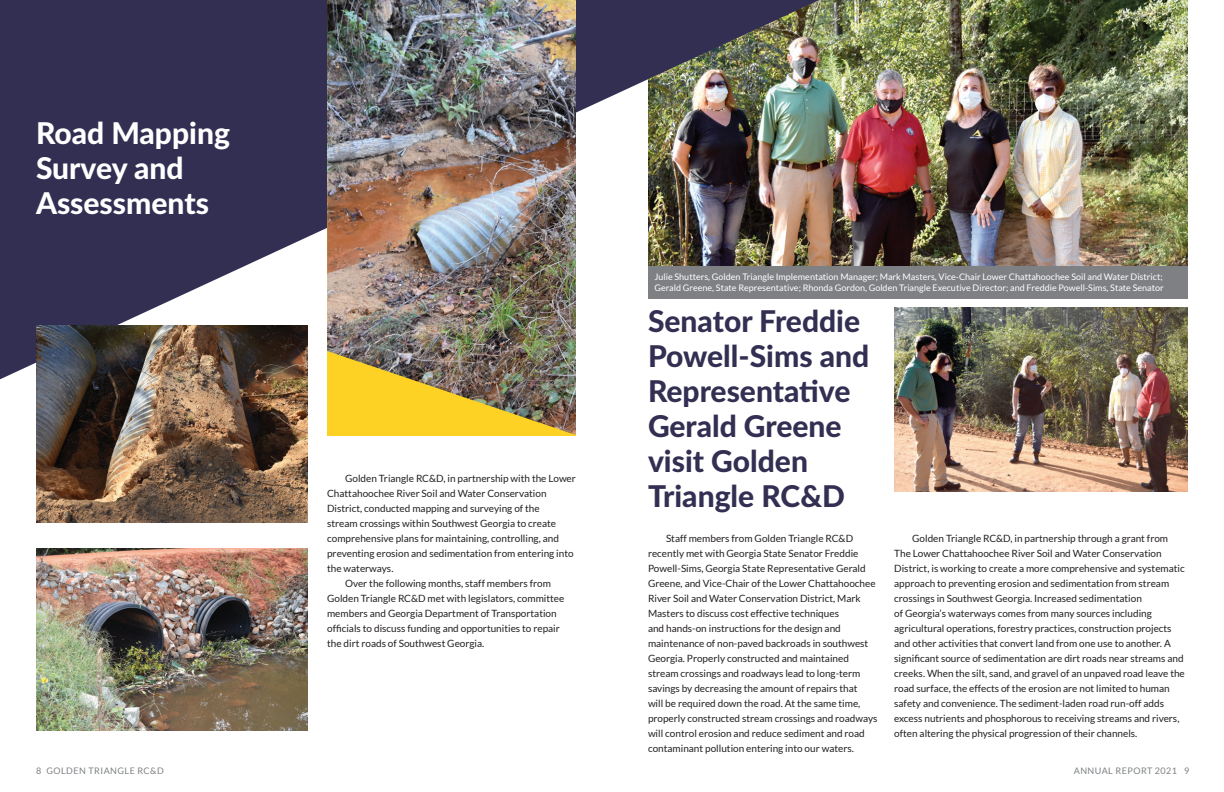
<style>
.page{position:relative;width:1224px;height:792px;background:#fff}
.page>*{position:absolute;margin:0;border:0;box-sizing:border-box;transform-origin:0 0}
.title_page{font:800 30px/35px "Lato";color:#322f52}
.title_page-2{font:800 30px "Lato";color:#fff}
.text_area__bold-b{font:10px/15px "Lato";color:#231f20}
.text_area__bold-b-2{font:9px/11px "Lato";color:#fff}
.t1{font:9px "Lato";letter-spacing:.05em;color:#7e8083}
</style>
<div class="page">
<img style="left:819px;top:0;width:369px;height:266px">
<img style="left:0;top:0;width:819px;height:379px">
<img style="left:327px;top:0;width:249px;height:435px">
<img style="left:37px;top:326px;width:270px;height:197px">
<img style="left:894px;top:308px;width:294px;height:184px">
<img style="left:36px;top:549px;width:272px;height:181px">
<div style="left:648px;top:266px;width:540px;height:33px;background:#7e8083"></div>
<p class="title_page-2" style="left:36px;top:111px;width:195px">Road Mapping</p>
<p class="title_page-2" style="left:36px;top:146px;width:149px">Survey and</p>
<p class="title_page-2" style="left:36px;top:181px;width:174px">Assessments</p>
<p class="text_area__bold-b" style="left:327px;top:471px;width:250px;text-indent:18px">Golden Triangle RC&amp;D, in partnership with the Lower Chattahoochee River Soil and Water Conservation District, conducted mapping and surveying of the<br>stream crossings within Southwest Georgia to create comprehensive plans for maintaining, controlling, and preventing erosion and sedimentation from entering into the waterways.</p>
<p class="text_area__bold-b" style="left:327px;top:576px;width:239px;text-indent:18px">Over the following months, staff members from Golden Triangle RC&amp;D met with legislators, committee members and Georgia Department of Transportation officials to discuss funding and opportunities to repair the dirt roads of Southwest Georgia.</p>
<p class="text_area__bold-b-2" style="left:654px;top:271px;width:511px">Julie Shutters, Golden Triangle Implementation Manager; Mark Masters, Vice-Chair Lower Chattahoochee Soil and Water District;<br>Gerald Greene, State Representative; Rhonda Gordon, Golden Triangle Executive Director; and Freddie Powell-Sims, State Senator</p>
<p class="title_page" style="left:648px;top:302px;width:223px">Senator Freddie<br>Powell-Sims and<br>Representative<br>Gerald Greene visit Golden<br>Triangle RC&amp;D</p>
<p class="text_area__bold-b" style="left:648px;top:531px;width:231px;text-indent:18px">Staff members from Golden Triangle RC&amp;D recently met with Georgia State Senator Freddie Powell-Sims, Georgia State Representative Gerald Greene, and Vice-Chair of the Lower Chattahoochee River Soil and Water Conservation District, Mark Masters to discuss cost effective techniques<br>and hands-on instructions for the design and maintenance of non-paved backroads in southwest Georgia. Properly constructed and maintained stream crossings and roadways lead to long-term savings by decreasing the amount of repairs that<br>will be required down the road. At the same time, properly constructed stream crossings and roadways will control erosion and reduce sediment and road contaminant pollution entering into our waters.</p>
<p class="text_area__bold-b" style="left:894px;top:531px;width:292px;text-indent:18px">Golden Triangle RC&amp;D, in partnership through a grant from The Lower Chattahoochee River Soil and Water Conservation District, is working to create a more comprehensive and systematic approach to preventing erosion and sedimentation from stream crossings in Southwest Georgia. Increased sedimentation<br>of Georgia’s waterways comes from many sources including agricultural operations, forestry practices, construction projects and other activities that convert land from one use to another. A significant source of sedimentation are dirt roads near streams and creeks. When the silt, sand, and gravel of an unpaved road leave the road surface, the effects of the erosion are not limited to human safety and convenience. The sediment-laden road run-off adds excess nutrients and phosphorous to receiving streams and rivers, often altering the physical progression of their channels.</p>
<p class="t1" style="left:36px;top:766px;width:129px">8 GOLDEN TRIANGLE RC&amp;D</p>
<p class="t1" style="left:1074px;top:766px;width:117px">ANNUAL REPORT 2021 9</p>
</div>
